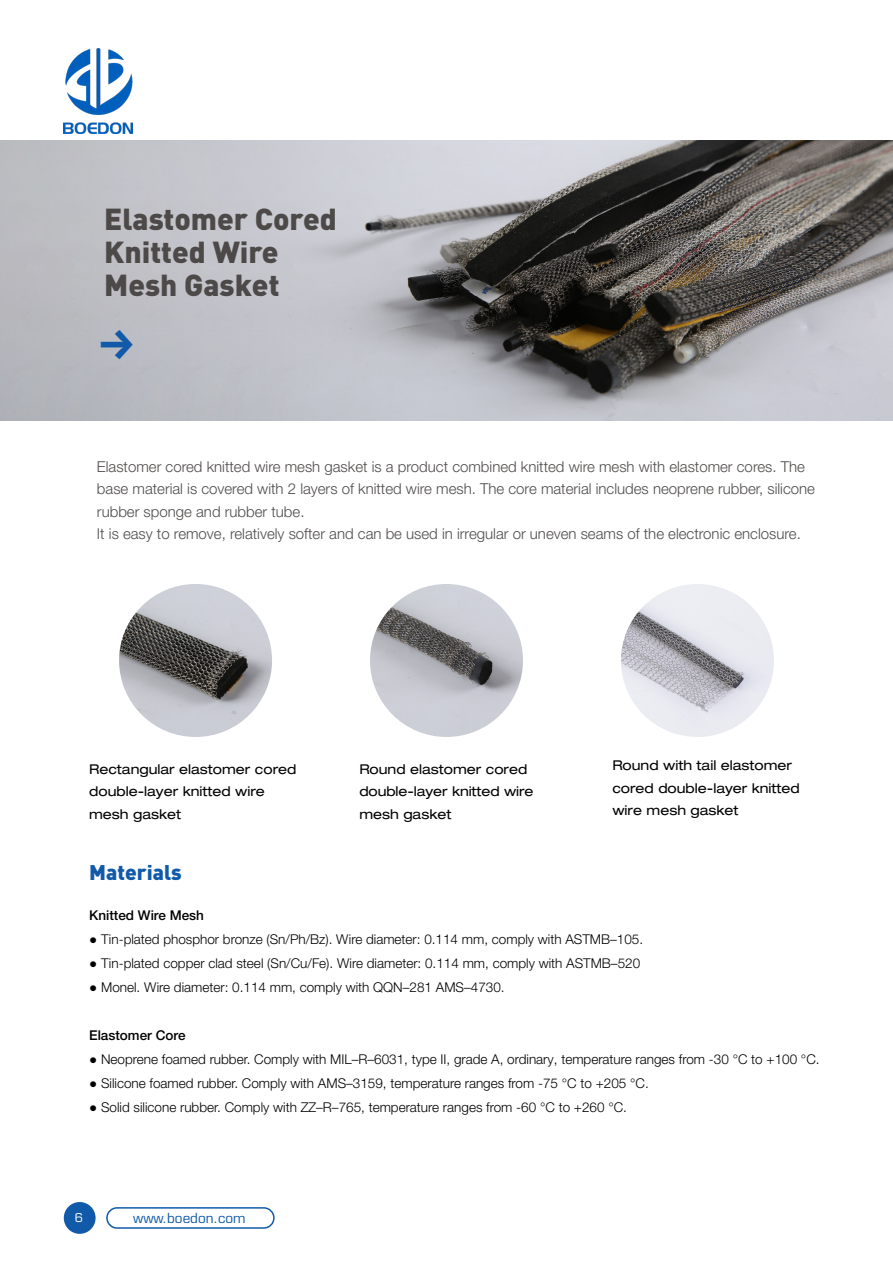
<style>
.page{position:relative;width:893px;height:1263px;background:#fff}
.page>*{position:absolute;margin:0;border:0;box-sizing:border-box;transform-origin:0 0}
.t1{font:800 40.5px "Glow Sans SC";color:#105aa9}
.t2{font:900 30px/33px "DIN";color:#4c4948}
.t3{font:900 21px "DIN";color:#105aa9}
.t4{font:300 15px/22.5px "Helvetica Neue LT Pro";color:#4f4c4b}
.t5{font:300 13.5px "Helvetica Neue LT Pro";color:#000}
.t6{font:expanded 13.5px/22.5px "Helvetica Neue LT Pro";color:#000}
.t7{font:500 13.5px "Helvetica Neue LT Pro";color:#000}
.t8{font:13.5px "Eurostile";color:#105aa9}
.t9{font:11.85px "Eurostile";color:#fff}
.s1{font-family:"Arial";font-weight:400}
</style>
<div class="page">
<div style="left:64px;top:1202px;width:32px;height:32px;background:#105aa9;border-radius:50%"></div>
<div style="left:106px;top:1207px;width:169px;height:22px;border:2px solid #105aa9;border-radius:10px"></div>
<img style="left:64px;top:49px;width:68px;height:84px">
<img style="left:0;top:140px;width:893px;height:281px">
<img style="left:119px;top:584px;width:153px;height:153px;border-radius:76px">
<img style="left:370px;top:584px;width:153px;height:153px;border-radius:76px">
<img style="left:621px;top:584px;width:153px;height:153px;border-radius:76px">
<h2 class="t2" style="left:104px;top:201px;width:234px">Elastomer Cored<br>Knitted Wire<br>Mesh Gasket</h2>
<h1 class="t1" style="left:97px;top:319px;width:41px">→</h1>
<p class="t4" style="left:97px;top:455px;width:720px">Elastomer cored knitted wire mesh gasket is a product combined knitted wire mesh with elastomer cores. The base material is covered with 2 layers of knitted wire mesh. The core material includes neoprene rubber, silicone rubber sponge and rubber tube.<br>It is easy to remove, relatively softer and can be used in irregular or uneven seams of the electronic enclosure.</p>
<p class="t6" style="left:89px;top:757px;width:209px">Rectangular elastomer cored double-layer knitted wire mesh gasket</p>
<p class="t6" style="left:359px;top:757px;width:176px">Round elastomer cored double-layer knitted wire mesh gasket</p>
<p class="t6" style="left:612px;top:753px;width:189px">Round with tail elastomer cored double-layer knitted wire mesh gasket</p>
<h3 class="t3" style="left:89px;top:858px;width:94px">Materials</h3>
<p class="t7" style="left:89px;top:907px;width:116px">Knitted Wire Mesh</p>
<p class="t5" style="left:89px;top:931px;width:555px"><span class="s1">●</span> Tin-plated phosphor bronze (Sn/Ph/Bz). Wire diameter: 0.114 mm, comply with ASTMB–105.</p>
<p class="t5" style="left:89px;top:955px;width:552px"><span class="s1">●</span> Tin-plated copper clad steel (Sn/Cu/Fe). Wire diameter: 0.114 mm, comply with ASTMB–520</p>
<p class="t5" style="left:89px;top:979px;width:417px"><span class="s1">●</span> Monel. Wire diameter: 0.114 mm, comply with QQN–281 AMS–4730.</p>
<p class="t7" style="left:89px;top:1027px;width:98px">Elastomer Core</p>
<p class="t5" style="left:89px;top:1051px;width:732px"><span class="s1">●</span> Neoprene foamed rubber. Comply with MIL–R–6031, type II, grade A, ordinary, temperature ranges from -30 °C to +100 °C.</p>
<p class="t5" style="left:89px;top:1075px;width:561px"><span class="s1">●</span> Silicone foamed rubber. Comply with AMS–3159, temperature ranges from -75 °C to +205 °C.</p>
<p class="t5" style="left:89px;top:1099px;width:539px"><span class="s1">●</span> Solid silicone rubber. Comply with ZZ–R–765, temperature ranges from -60 °C to +260 °C.</p>
<p class="t9" style="left:75px;top:1211px;width:10px">6</p>
<p class="t8" style="left:133px;top:1210px;width:114px">www.boedon.com</p>
</div>
